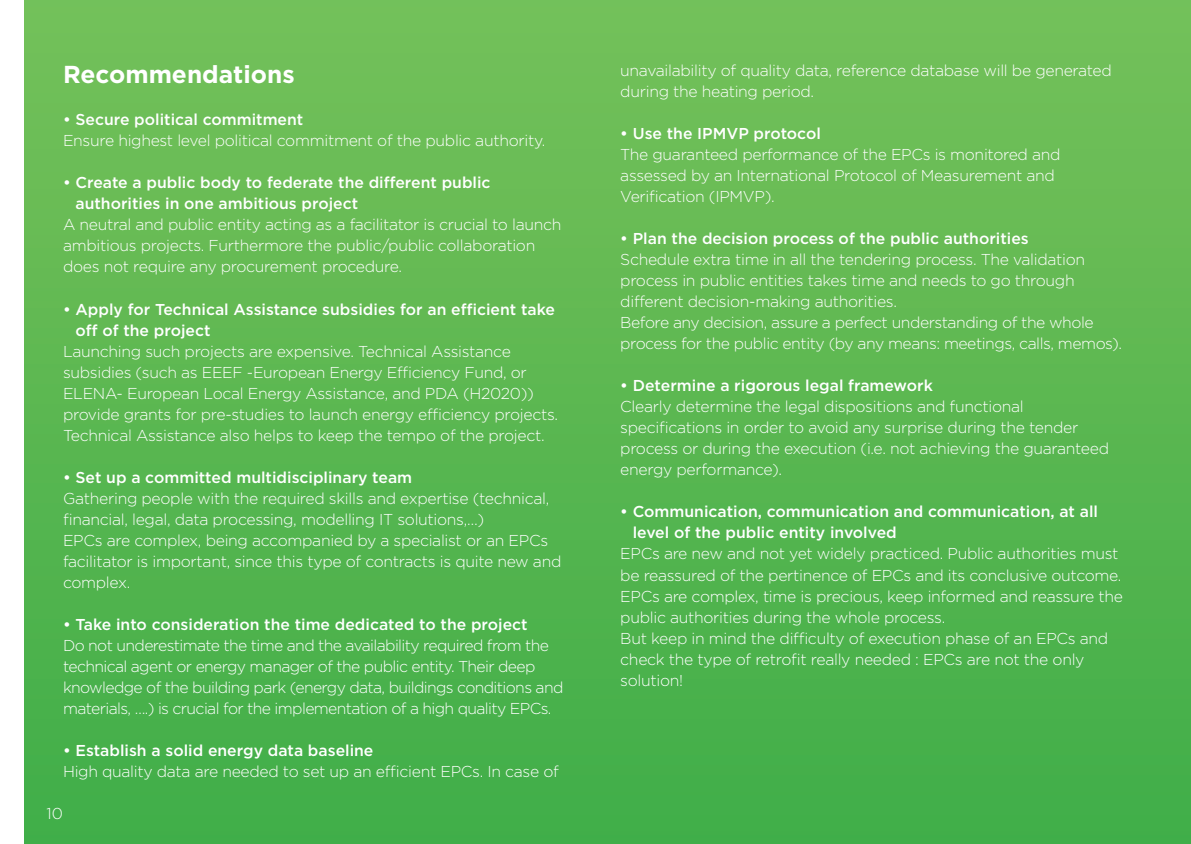
<style>
.page{position:relative;width:1191px;height:844px;background:#fff}
.page>*{position:absolute;margin:0;border:0;box-sizing:border-box;transform-origin:0 0}
.t1{font:700 24.5px "Gotham";color:#fff}
.t2{font:300 15.75px/21px "Gotham";letter-spacing:-.02em;color:#fff}
.t3{font:500 15.75px/21px "Gotham";color:#fff}
.t4{font:300 15.75px/21px "Gotham";letter-spacing:-.04em;color:#fff}
</style>
<div class="page">
<div style="left:25px;top:0;width:1166px;height:843px;background:linear-gradient(to bottom,#75c15a,#40ae48)"></div>
<h1 class="t1" style="left:63px;top:60px;width:233px">Recommendations</h1>
<p class="t3" style="left:63px;top:109px;width:242px">• Secure political commitment</p>
<p class="t2" style="left:63px;top:130px;width:484px">Ensure highest level political commitment of the public authority.</p>
<p class="t3" style="left:75px;top:172px;width:416px;text-indent:-12px">• Create a public body to federate the different public authorities in one ambitious project</p>
<p class="t2" style="left:63px;top:214px;width:500px">A neutral and public entity acting as a facilitator is crucial to launch ambitious projects. Furthermore the public/public collaboration does not require any procurement procedure.</p>
<p class="t3" style="left:75px;top:298px;width:481px;text-indent:-12px">• Apply for Technical Assistance subsidies for an efficient take off of the project</p>
<p class="t2" style="left:63px;top:340px;width:496px">Launching such projects are expensive. Technical Assistance subsidies (such as EEEF -European Energy Efficiency Fund, or ELENA- European Local Energy Assistance, and PDA (H2020)) provide grants for pre-studies to launch energy efficiency projects.<br>Technical Assistance also helps to keep the tempo of the project.</p>
<p class="t3" style="left:63px;top:466px;width:351px">• Set up a committed multidisciplinary team</p>
<p class="t2" style="left:63px;top:487px;width:500px">Gathering people with the required skills and expertise (technical, financial, legal, data processing, modelling IT solutions,…)<br>EPCs are complex, being accompanied by a specialist or an EPCs facilitator is important, since this type of contracts is quite new and complex.</p>
<p class="t3" style="left:63px;top:613px;width:466px">• Take into consideration the time dedicated to the project</p>
<p class="t4" style="left:63px;top:634px;width:502px">Do not underestimate the time and the availability required from the technical agent or energy manager of the public entity. Their deep knowledge of the building park (energy data, buildings conditions and materials, ….) is crucial for the implementation of a high quality EPCs.</p>
<p class="t3" style="left:63px;top:739px;width:312px">• Establish a solid energy data baseline</p>
<p class="t2" style="left:63px;top:760px;width:497px">High quality data are needed to set up an efficient EPCs. In case of</p>
<p class="t2" style="left:47px;top:802px;width:18px">10</p>
<p class="t2" style="left:620px;top:60px;width:493px">unavailability of quality data, reference database will be generated during the heating period.</p>
<p class="t3" style="left:620px;top:123px;width:202px">• Use the IPMVP protocol</p>
<p class="t2" style="left:620px;top:144px;width:442px">The guaranteed performance of the EPCs is monitored and assessed by an International Protocol of Measurement and<br>Verification (IPMVP).</p>
<p class="t3" style="left:620px;top:228px;width:410px">• Plan the decision process of the public authorities</p>
<p class="t2" style="left:620px;top:249px;width:503px">Schedule extra time in all the tendering process. The validation process in public entities takes time and needs to go through different decision-making authorities.<br>Before any decision, assure a perfect understanding of the whole process for the public entity (by any means: meetings, calls, memos).</p>
<p class="t3" style="left:620px;top:375px;width:314px">• Determine a rigorous legal framework</p>
<p class="t2" style="left:620px;top:396px;width:490px">Clearly determine the legal dispositions and functional specifications in order to avoid any surprise during the tender process or during the execution (i.e. not achieving the guaranteed energy performance).</p>
<p class="t3" style="left:633px;top:501px;width:467px;text-indent:-12px">• Communication, communication and communication, at all level of the public entity involved</p>
<p class="t2" style="left:620px;top:543px;width:504px">EPCs are new and not yet widely practiced. Public authorities must be reassured of the pertinence of EPCs and its conclusive outcome.<br>EPCs are complex, time is precious, keep informed and reassure the public authorities during the whole process.<br>But keep in mind the difficulty of execution phase of an EPCs and check the type of retrofit really needed : EPCs are not the only solution!</p>
</div>
